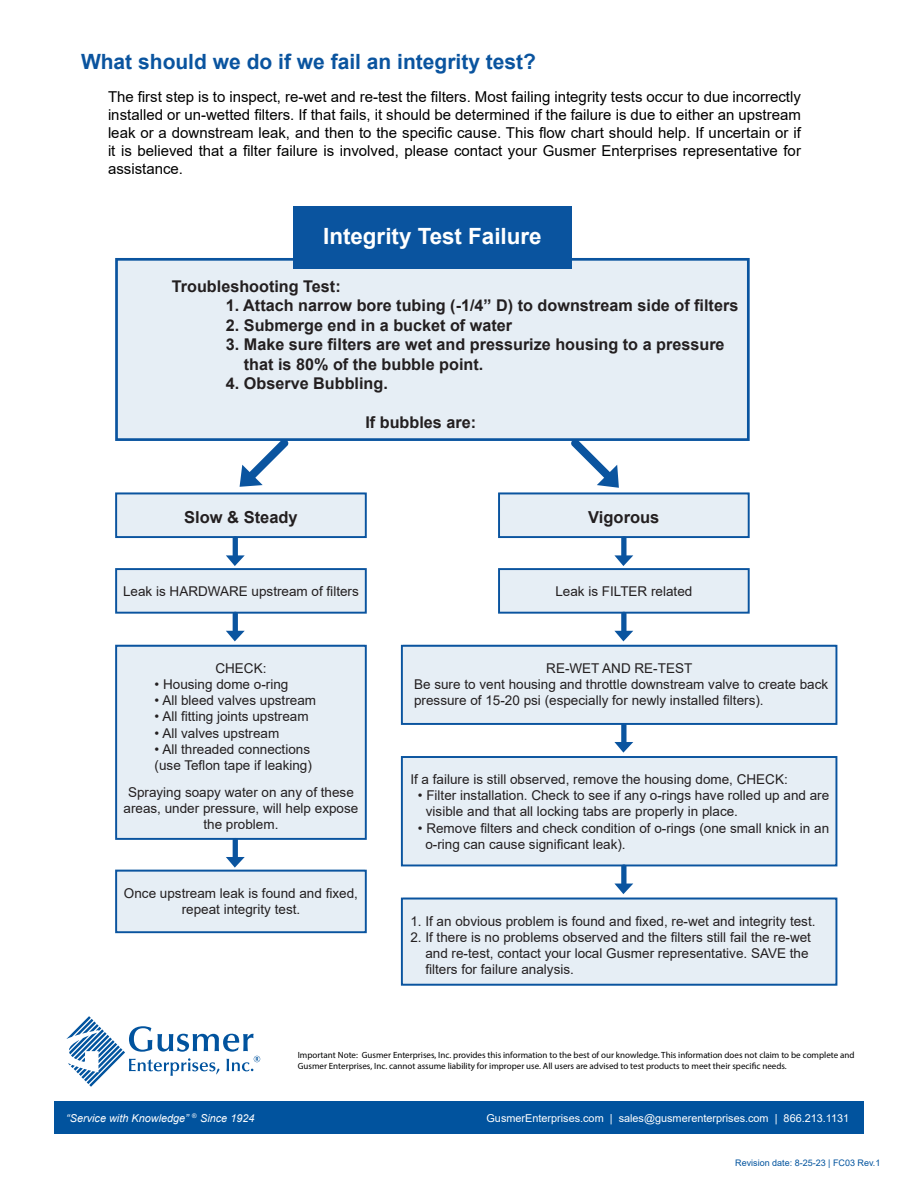
<style>
.page{position:relative;width:918px;height:1188px;background:#fff}
.page>*{position:absolute;margin:0;border:0;box-sizing:border-box;transform-origin:0 0}
.t1{font:700 22.35px "Arial";color:#fff}
.t2{font:700 21px "Arial";color:#0a549f}
.t3{font:700 16.5px "Arial";color:#231f20}
.t4{font:700 16.2px/19.5px "Arial";color:#231f20}
.t5{font:15px/18px "Arial";color:#000;text-align:justify}
.t6{font:13.5px/16.2px "Arial";color:#231f20}
.t7{font:10.8px "Arial";color:#fff}
.t8{font:italic 10.8px "Arial";color:#fff}
.t9{font:9px/12px "Myriad Pro";color:#000}
.t10{font:9px "Arial";color:#01539e}
</style>
<div class="page">
<div style="left:293px;top:206px;width:279px;height:62px;background:#0a549f"></div>
<div style="left:117px;top:259px;width:631px;height:180px;background:#e6eef5"></div>
<div style="left:115px;top:493px;width:250px;height:43px;background:#e6eef5"></div>
<div style="left:115px;top:568px;width:250px;height:44px;background:#e6eef5"></div>
<div style="left:115px;top:870px;width:250px;height:61px;background:#e6eef5"></div>
<div style="left:115px;top:645px;width:250px;height:193px;background:#e6eef5"></div>
<div style="left:403px;top:645px;width:432px;height:80px;background:#e6eef5"></div>
<div style="left:403px;top:756px;width:432px;height:109px;background:#e6eef5"></div>
<div style="left:403px;top:898px;width:432px;height:88px;background:#e6eef5"></div>
<div style="left:499px;top:493px;width:250px;height:43px;background:#e6eef5"></div>
<div style="left:499px;top:568px;width:250px;height:44px;background:#e6eef5"></div>
<div style="left:115px;top:258px;width:635px;height:183px;border:3px solid #0a549f"></div>
<div style="left:115px;top:493px;width:252px;height:45px;border:2px solid #0a549f"></div>
<div style="left:115px;top:568px;width:252px;height:46px;border:2px solid #0a549f"></div>
<div style="left:115px;top:870px;width:252px;height:63px;border:2px solid #0a549f"></div>
<div style="left:115px;top:645px;width:252px;height:195px;border:2px solid #0a549f"></div>
<div style="left:401px;top:645px;width:436px;height:80px;border:2px solid #0a549f"></div>
<div style="left:401px;top:756px;width:436px;height:110px;border:2px solid #0a549f"></div>
<div style="left:401px;top:898px;width:436px;height:88px;border:2px solid #0a549f"></div>
<div style="left:498px;top:493px;width:252px;height:45px;border:2px solid #0a549f"></div>
<div style="left:498px;top:568px;width:252px;height:46px;border:2px solid #0a549f"></div>
<div style="left:233px;top:536px;width:5px;height:24px;background:#0a549f;border-radius:2px"></div>
<svg style="left:226px;top:555px;width:19px;height:11px"></svg>
<div style="left:233px;top:838px;width:5px;height:23px;background:#0a549f;border-radius:2px"></div>
<svg style="left:226px;top:857px;width:19px;height:11px"></svg>
<div style="left:233px;top:612px;width:5px;height:23px;background:#0a549f;border-radius:2px"></div>
<svg style="left:226px;top:631px;width:19px;height:10px"></svg>
<div style="left:621px;top:612px;width:6px;height:23px;background:#0a549f;border-radius:2px"></div>
<svg style="left:614px;top:631px;width:19px;height:10px"></svg>
<div style="left:621px;top:723px;width:6px;height:23px;background:#0a549f;border-radius:2px"></div>
<svg style="left:614px;top:742px;width:19px;height:11px"></svg>
<div style="left:621px;top:865px;width:6px;height:23px;background:#0a549f;border-radius:2px"></div>
<svg style="left:615px;top:884px;width:18px;height:10px"></svg>
<div style="left:621px;top:536px;width:6px;height:24px;background:#0a549f;border-radius:2px"></div>
<svg style="left:614px;top:555px;width:19px;height:11px"></svg>
<svg style="left:240px;top:439px;width:49px;height:48px"></svg>
<svg style="left:571px;top:439px;width:48px;height:49px"></svg>
<svg style="left:66px;top:1016px;width:194px;height:71px"></svg>
<div style="left:54px;top:1102px;width:810px;height:32px;background:#01539e"></div>
<h2 class="t2" style="left:81px;top:47px;width:457px">What should we do if we fail an integrity test?</h2>
<p class="t5" style="left:108px;top:88px;width:694px">The first step is to inspect, re-wet and re-test the filters. Most failing integrity tests occur to due incorrectly installed or un-wetted filters. If that fails, it should be determined if the failure is due to either an upstream leak or a downstream leak, and then to the specific cause. This flow chart should help. If uncertain or if it is believed that a filter failure is involved, please contact your Gusmer Enterprises representative for assistance.</p>
<h1 class="t1" style="left:323px;top:220px;width:220px">Integrity Test Failure</h1>
<p class="t4" style="left:172px;top:277px;width:170px">Troubleshooting Test:</p>
<p class="t4" style="left:226px;top:296px;width:514px">1. Attach narrow bore tubing (-1/4” D) to downstream side of filters</p>
<p class="t4" style="left:226px;top:316px;width:288px">2. Submerge end in a bucket of water</p>
<p class="t4" style="left:244px;top:335px;width:482px;text-indent:-18px">3. Make sure filters are wet and pressurize housing to a pressure that is 80% of the bubble point.</p>
<p class="t4" style="left:226px;top:374px;width:164px">4. Observe Bubbling.</p>
<p class="t4" style="left:365px;top:413px;width:112px">If bubbles are:</p>
<p class="t3" style="left:184px;top:505px;width:115px">Slow &amp; Steady</p>
<p class="t3" style="left:588px;top:505px;width:73px">Vigorous</p>
<p class="t6" style="left:123px;top:583px;width:237px">Leak is HARDWARE upstream of filters</p>
<p class="t6" style="left:555px;top:583px;width:139px">Leak is FILTER related</p>
<p class="t6" style="left:215px;top:660px;width:53px">CHECK:</p>
<p class="t6" style="left:155px;top:676px;width:135px">• Housing dome o-ring</p>
<p class="t6" style="left:155px;top:692px;width:163px">• All bleed valves upstream</p>
<p class="t6" style="left:155px;top:708px;width:156px">• All fitting joints upstream</p>
<p class="t6" style="left:155px;top:725px;width:126px">• All valves upstream</p>
<p class="t6" style="left:155px;top:741px;width:159px">• All threaded connections (use Teflon tape if leaking)</p>
<p class="t6" style="left:124px;top:784px;width:236px;text-align:center">Spraying soapy water on any of these areas, under pressure, will help expose the problem.</p>
<p class="t6" style="left:414px;top:660px;width:416px;text-indent:132px">RE-WET AND RE-TEST<br>Be sure to vent housing and throttle downstream valve to create back pressure of 15-20 psi (especially for newly installed filters).</p>
<p class="t6" style="left:410px;top:771px;width:379px">If a failure is still observed, remove the housing dome, CHECK:</p>
<p class="t6" style="left:426px;top:787px;width:405px;text-indent:-8px">• Filter installation. Check to see if any o-rings have rolled up and are visible and that all locking tabs are properly in place.</p>
<p class="t6" style="left:425px;top:820px;width:405px;text-indent:-8px">• Remove filters and check condition of o-rings (one small knick in an o-ring can cause significant leak).</p>
<p class="t6" style="left:124px;top:885px;width:236px;text-align:center">Once upstream leak is found and fixed, repeat integrity test.</p>
<p class="t6" style="left:410px;top:913px;width:407px">1. If an obvious problem is found and fixed, re-wet and integrity test.</p>
<p class="t6" style="left:425px;top:929px;width:387px;text-indent:-15px">2. If there is no problems observed and the filters still fail the re-wet and re-test, contact your local Gusmer representative. SAVE the filters for failure analysis.</p>
<p class="t9" style="left:298px;top:1048px;width:558px">Important Note: Gusmer Enterprises, Inc. provides this information to the best of our knowledge. This information does not claim to be complete and<br>Gusmer Enterprises, Inc. cannot assume liability for improper use. All users are advised to test products to meet their specific needs.</p>
<p class="t8" style="left:66px;top:1111px;width:190px">“Service with Knowledge” <sup>®</sup> Since 1924</p>
<p class="t7" style="left:487px;top:1110px;width:364px">GusmerEnterprises.com | sales@gusmerenterprises.com | 866.213.1131</p>
<p class="t10" style="left:735px;top:1157px;width:147px">Revision date: 8-25-23 | FC03 Rev.1</p>
</div>
